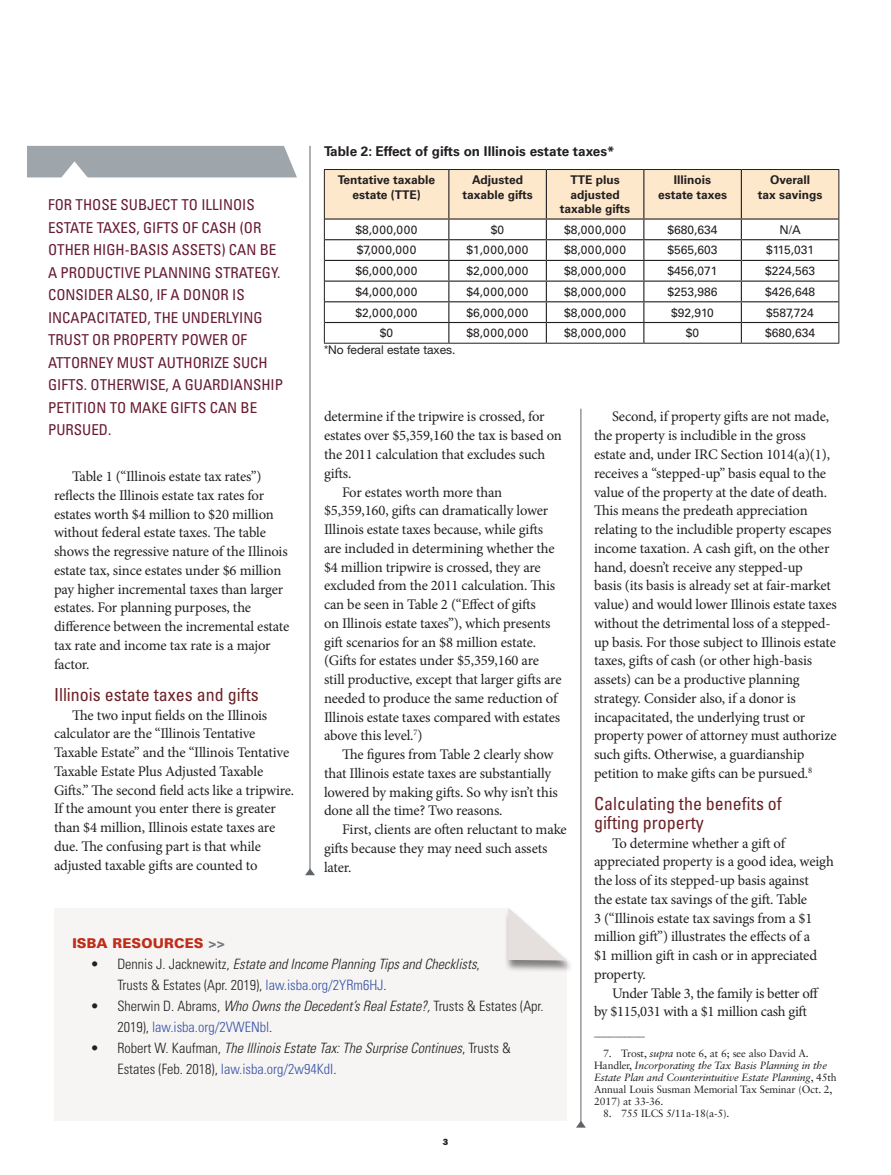
<style>
.page{position:relative;width:891px;height:1175px;background:#fff}
.page>*{position:absolute;margin:0;border:0;box-sizing:border-box;transform-origin:0 0}
.copyhead{font:condensed 18px/18.8px "Univers LT Std";color:#6b2227}
.blurb{font:condensed 15px/22.5px "Univers LT Std";color:#671c32}
.body{font:14.7px/18.8px "Minion Pro";letter-spacing:-.01em;color:#231f20}
.t1{font:300 condensed 14.25px/21px "Univers LT Std";color:#231f20}
.t2{font:700 13.5px "Univers LT Std";color:#231f20}
.t3{font:900 13.5px "Univers LT Std";letter-spacing:.01em;color:#c02d19}
.t4{font:12px "Univers LT Std";letter-spacing:.04em;color:#231f20}
.t5{font:700 12px/14.4px "Univers LT Std";color:#231f20;text-align:center}
.t6{font:12px "Helvetica Neue LT Std";color:#231f20}
.footnote{font:10.5px/12px "Sabon LT Std";letter-spacing:-.015em;color:#231f20}
.t7{font:9px "ITC Franklin Gothic Std Hvy";color:#231f20}
.s1{font-family:"Univers LT Std X Black";font-weight:400;color:#757b82}
.s2{font-style:italic}
.s3{color:#3853a3}
</style>
<div class="page">
<svg style="left:576px;top:1120px;width:10px;height:7px"></svg>
<hr style="left:581px;top:409px;width:1px;height:713px;background:#5e6269">
<svg style="left:305px;top:868px;width:10px;height:7px"></svg>
<hr style="left:310px;top:146px;width:1px;height:724px;background:#5e6269">
<svg style="left:27px;top:146px;width:270px;height:32px;background:#a4aab0"></svg>
<div style="left:54px;top:908px;width:513px;height:213px;background:#f6f5f4"></div>
<div style="left:504px;top:908px;width:70px;height:65px;background:#231f20;opacity:.55"></div>
<svg style="left:508px;top:908px;width:59px;height:52px"></svg>
<svg style="left:324px;top:169px;width:515px;height:174px"></svg>
<hr style="left:324px;top:343px;width:125px;height:1px;background:#231f20">
<hr style="left:449px;top:343px;width:97px;height:1px;background:#231f20">
<hr style="left:546px;top:343px;width:98px;height:1px;background:#231f20">
<hr style="left:644px;top:343px;width:97px;height:1px;background:#231f20">
<hr style="left:741px;top:343px;width:98px;height:1px;background:#231f20">
<p class="t2" style="left:324px;top:143px;width:292px">Table 2: Effect of gifts on Illinois estate taxes*</p>
<p class="t5" style="left:338px;top:173px;width:99px">Tentative taxable estate (TTE)</p>
<p class="t5" style="left:462px;top:173px;width:72px">Adjusted taxable gifts</p>
<p class="t5" style="left:560px;top:173px;width:72px">TTE plus adjusted taxable gifts</p>
<p class="t5" style="left:658px;top:173px;width:70px">Illinois estate taxes</p>
<p class="t5" style="left:758px;top:173px;width:66px">Overall<br>tax savings</p>
<p class="t4" style="left:356px;top:222px;width:63px">$8,000,000</p>
<p class="t4" style="left:491px;top:222px;width:15px">$0</p>
<p class="t4" style="left:564px;top:222px;width:63px">$8,000,000</p>
<p class="t4" style="left:668px;top:222px;width:52px">$680,634</p>
<p class="t4" style="left:779px;top:222px;width:23px">N/A</p>
<p class="t4" style="left:357px;top:243px;width:61px">$7,000,000</p>
<p class="t4" style="left:467px;top:243px;width:63px">$1,000,000</p>
<p class="t4" style="left:564px;top:243px;width:63px">$8,000,000</p>
<p class="t4" style="left:668px;top:243px;width:52px">$565,603</p>
<p class="t4" style="left:766px;top:243px;width:50px">$115,031</p>
<p class="t4" style="left:356px;top:264px;width:63px">$6,000,000</p>
<p class="t4" style="left:467px;top:264px;width:63px">$2,000,000</p>
<p class="t4" style="left:564px;top:264px;width:63px">$8,000,000</p>
<p class="t4" style="left:668px;top:264px;width:52px">$456,071</p>
<p class="t4" style="left:765px;top:264px;width:52px">$224,563</p>
<p class="t4" style="left:356px;top:284px;width:63px">$4,000,000</p>
<p class="t4" style="left:467px;top:284px;width:63px">$4,000,000</p>
<p class="t4" style="left:564px;top:284px;width:63px">$8,000,000</p>
<p class="t4" style="left:668px;top:284px;width:52px">$253,986</p>
<p class="t4" style="left:765px;top:284px;width:52px">$426,648</p>
<p class="t4" style="left:356px;top:305px;width:63px">$2,000,000</p>
<p class="t4" style="left:467px;top:305px;width:63px">$6,000,000</p>
<p class="t4" style="left:564px;top:305px;width:63px">$8,000,000</p>
<p class="t4" style="left:671px;top:305px;width:44px">$92,910</p>
<p class="t4" style="left:766px;top:305px;width:49px">$587,724</p>
<p class="t4" style="left:380px;top:326px;width:15px">$0</p>
<p class="t4" style="left:467px;top:326px;width:63px">$8,000,000</p>
<p class="t4" style="left:564px;top:326px;width:63px">$8,000,000</p>
<p class="t4" style="left:686px;top:326px;width:15px">$0</p>
<p class="t4" style="left:765px;top:326px;width:52px">$680,634</p>
<p class="t6" style="left:324px;top:343px;width:133px">*No federal estate taxes.</p>
<p class="blurb" style="left:48px;top:193px;width:237px">FOR THOSE SUBJECT TO ILLINOIS<br>ESTATE TAXES, GIFTS OF CASH (OR<br>OTHER HIGH-BASIS ASSETS) CAN BE<br>A PRODUCTIVE PLANNING STRATEGY.<br>CONSIDER ALSO, IF A DONOR IS<br>INCAPACITATED, THE UNDERLYING<br>TRUST OR PROPERTY POWER OF<br>ATTORNEY MUST AUTHORIZE SUCH<br>GIFTS. OTHERWISE, A GUARDIANSHIP<br>PETITION TO MAKE GIFTS CAN BE<br>PURSUED.</p>
<p class="body" style="left:324px;top:407px;width:239px">determine if the tripwire is crossed, for estates over $5,359,160 the tax is based on the 2011 calculation that excludes such gifts.</p>
<p class="body" style="left:324px;top:482px;width:239px;text-indent:18px">For estates worth more than $5,359,160, gifts can dramatically lower Illinois estate taxes because, while gifts are included in determining whether the $4 million tripwire is crossed, they are excluded from the 2011 calculation. This can be seen in Table 2 (“Effect of gifts<br>on Illinois estate taxes”), which presents gift scenarios for an $8 million estate. (Gifts for estates under $5,359,160 are still productive, except that larger gifts are needed to produce the same reduction of Illinois estate taxes compared with estates above this level.<sup>7</sup>)</p>
<p class="body" style="left:324px;top:745px;width:235px;text-indent:18px">The figures from Table 2 clearly show that Illinois estate taxes are substantially lowered by making gifts. So why isn’t this done all the time? Two reasons.</p>
<p class="body" style="left:324px;top:820px;width:244px;text-indent:18px">First, clients are often reluctant to make gifts because they may need such assets later.</p>
<p class="body" style="left:594px;top:407px;width:245px;text-indent:18px">Second, if property gifts are not made, the property is includible in the gross estate and, under IRC Section 1014(a)(1), receives a “stepped-up” basis equal to the value of the property at the date of death.<br>This means the predeath appreciation relating to the includible property escapes income taxation. A cash gift, on the other hand, doesn’t receive any stepped-up<br>basis (its basis is already set at fair-market value) and would lower Illinois estate taxes without the detrimental loss of a stepped&shy;up basis. For those subject to Illinois estate taxes, gifts of cash (or other high-basis assets) can be a productive planning strategy. Consider also, if a donor is incapacitated, the underlying trust or property power of attorney must authorize such gifts. Otherwise, a guardianship petition to make gifts can be pursued.<sup>8</sup></p>
<p class="copyhead" style="left:594px;top:794px;width:189px">Calculating the benefits of gifting property</p>
<p class="body" style="left:594px;top:833px;width:241px;text-indent:18px">To determine whether a gift of appreciated property is a good idea, weigh the loss of its stepped-up basis against<br>the estate tax savings of the gift. Table<br>3 (“Illinois estate tax savings from a $1 million gift”) illustrates the effects of a<br>$1 million gift in cash or in appreciated property.</p>
<p class="body" style="left:594px;top:983px;width:227px;text-indent:18px">Under Table 3, the family is better off by $115,031 with a $1 million cash gift</p>
<p class="body" style="left:54px;top:467px;width:237px;text-indent:18px">Table 1 (“Illinois estate tax rates”) reflects the Illinois estate tax rates for estates worth $4 million to $20 million without federal estate taxes. The table shows the regressive nature of the Illinois estate tax, since estates under $6 million pay higher incremental taxes than larger estates. For planning purposes, the difference between the incremental estate tax rate and income tax rate is a major factor.</p>
<p class="copyhead" style="left:54px;top:685px;width:206px">Illinois estate taxes and gifts</p>
<p class="body" style="left:54px;top:705px;width:242px;text-indent:18px">The two input fields on the Illinois calculator are the “Illinois Tentative Taxable Estate” and the “Illinois Tentative Taxable Estate Plus Adjusted Taxable Gifts.” The second field acts like a tripwire.<br>If the amount you enter there is greater than $4 million, Illinois estate taxes are due. The confusing part is that while adjusted taxable gifts are counted to</p>
<p class="t3" style="left:72px;top:935px;width:154px">ISBA RESOURCES <span class="s1">&gt;&gt;</span></p>
<p class="t1" style="left:117px;top:953px;width:364px;text-indent:-27px">• Dennis J. Jacknewitz, <span class="s2">Estate and Income Planning Tips and Checklists</span>,<br>Trusts &amp; Estates (Apr. 2019), <span class="s3">law.isba.org/2YRm6HJ</span>.</p>
<p class="t1" style="left:117px;top:995px;width:428px;text-indent:-27px">• Sherwin D. Abrams, <span class="s2">Who Owns the Decedent’s Real Estate?,</span> Trusts &amp; Estates (Apr.<br>2019), <span class="s3">law.isba.org/2VWENbl</span>.</p>
<p class="t1" style="left:117px;top:1037px;width:395px;text-indent:-27px">• Robert W. Kaufman, <span class="s2">The Illinois Estate Tax: The Surprise Continues</span>, Trusts &amp;<br>Estates (Feb. 2018), <span class="s3">law.isba.org/2w94KdI</span>.</p>
<p class="footnote" style="left:594px;top:1026px;width:53px">__________</p>
<p class="footnote" style="left:594px;top:1047px;width:244px;text-indent:9px">7. Trost, <span class="s2">supra</span> note 6, at 6; see also David A.<br>Handler, <span class="s2">Incorporating the Tax Basis Planning in the Estate Plan and Counterintuitive Estate Planning</span>, 45th Annual Louis Susman Memorial Tax Seminar (Oct. 2, 2017) at 33-36.</p>
<p class="footnote" style="left:603px;top:1107px;width:128px">8. 755 ILCS 5/11a-18(a-5).</p>
<p class="t7" style="left:443px;top:1136px;width:7px">3</p>
</div>
